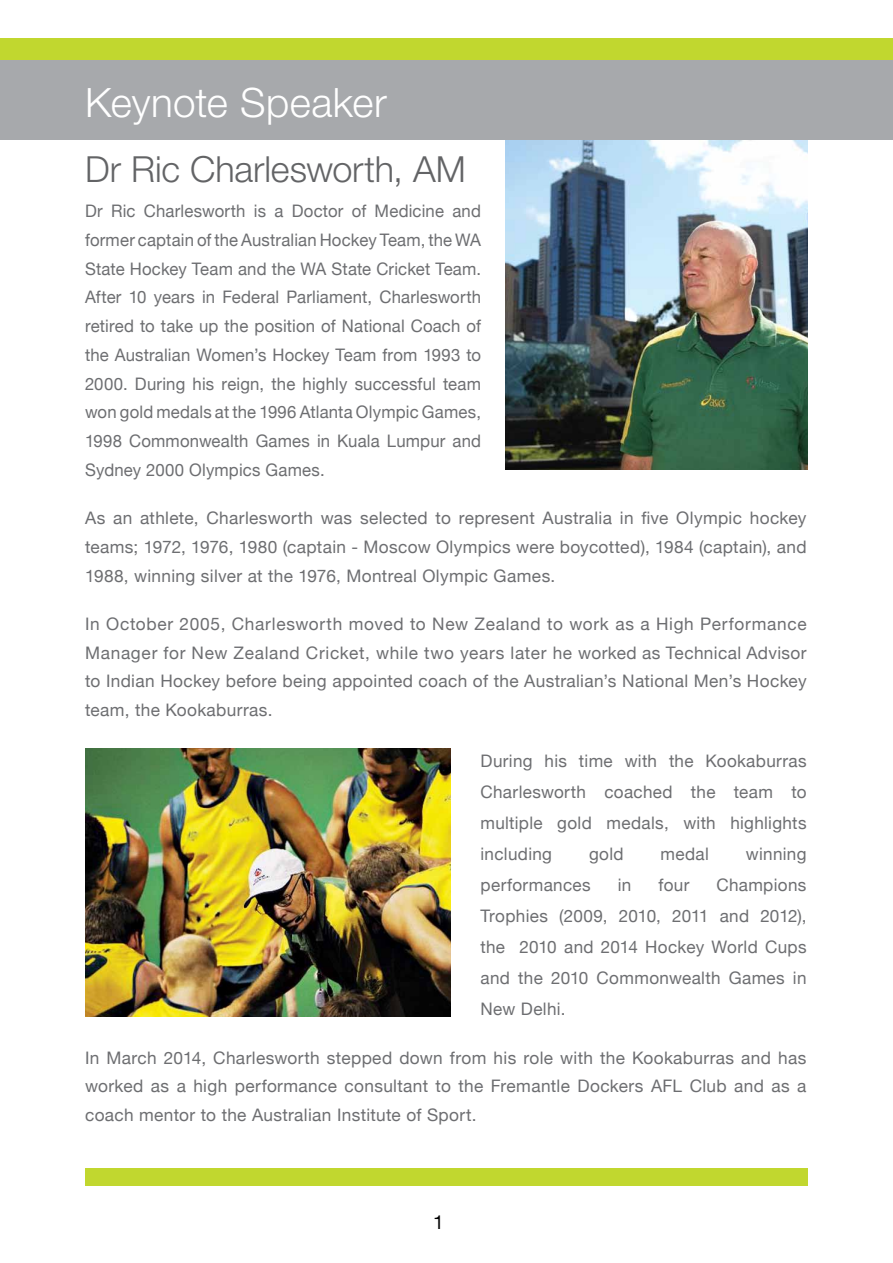
<style>
.page{position:relative;width:893px;height:1263px;background:#fff}
.page>*{position:absolute;margin:0;border:0;box-sizing:border-box;transform-origin:0 0}
.t1{font:300 40.5px "Helvetica Neue";letter-spacing:.01em;color:#fff}
.t2{font:300 36px "Helvetica Neue";letter-spacing:-.005em;color:#636466}
.t3{font:19.35px "Helvetica Neue";color:#000}
.t4{font:17.25px/28.8px "Helvetica Neue";letter-spacing:.02em;color:#6d6e71;text-align:justify}
</style>
<div class="page">
<img style="left:505px;top:141px;width:303px;height:329px">
<div style="left:0;top:38px;width:893px;height:40px;background:#c1d72f"></div>
<div style="left:0;top:61px;width:893px;height:79px;background:#a7a9ac"></div>
<img style="left:85px;top:748px;width:366px;height:268px">
<div style="left:85px;top:1168px;width:723px;height:18px;background:#c1d72f"></div>
<h1 class="t1" style="left:85px;top:78px;width:303px">Keynote Speaker</h1>
<h2 class="t2" style="left:85px;top:147px;width:382px">Dr Ric Charlesworth, AM</h2>
<p class="t4" style="left:85px;top:195px;width:398px">Dr Ric Charlesworth is a Doctor of Medicine and former captain of the Australian Hockey Team, the WA State Hockey Team and the WA State Cricket Team.<br>After 10 years in Federal Parliament, Charlesworth retired to take up the position of National Coach of the Australian Women’s Hockey Team from 1993 to 2000. During his reign, the highly successful team won gold medals at the 1996 Atlanta Olympic Games, 1998 Commonwealth Games in Kuala Lumpur and Sydney 2000 Olympics Games.</p>
<p class="t4" style="left:85px;top:502px;width:723px">As an athlete, Charlesworth was selected to represent Australia in five Olympic hockey teams; 1972, 1976, 1980 (captain - Moscow Olympics were boycotted), 1984 (captain), and 1988, winning silver at the 1976, Montreal Olympic Games.</p>
<p class="t4" style="left:85px;top:608px;width:723px">In October 2005, Charlesworth moved to New Zealand to work as a High Performance Manager for New Zealand Cricket, while two years later he worked as Technical Advisor to Indian Hockey before being appointed coach of the Australian’s National Men’s Hockey team, the Kookaburras.</p>
<p class="t4" style="left:480px;top:744px;width:328px;line-height:31px">During his time with the Kookaburras Charlesworth coached the team to multiple gold medals, with highlights including</p>
<p class="t4" style="left:589px;top:838px;width:36px">gold</p>
<p class="t4" style="left:661px;top:838px;width:50px">medal</p>
<p class="t4" style="left:746px;top:838px;width:62px">winning</p>
<p class="t4" style="left:480px;top:869px;width:112px">performances</p>
<p class="t4" style="left:618px;top:869px;width:15px">in</p>
<p class="t4" style="left:658px;top:869px;width:32px">four</p>
<p class="t4" style="left:480px;top:868px;width:328px;line-height:31px;text-indent:236px">Champions Trophies (2009, 2010, 2011 and 2012), the 2010 and 2014 Hockey World Cups and the 2010 Commonwealth Games in New Delhi.</p>
<p class="t4" style="left:85px;top:1042px;width:723px">In March 2014, Charlesworth stepped down from his role with the Kookaburras and has worked as a high performance consultant to the Fremantle Dockers AFL Club and as a coach mentor to the Australian Institute of Sport.</p>
<p class="t3" style="left:433px;top:1205px;width:12px">1</p>
</div>
